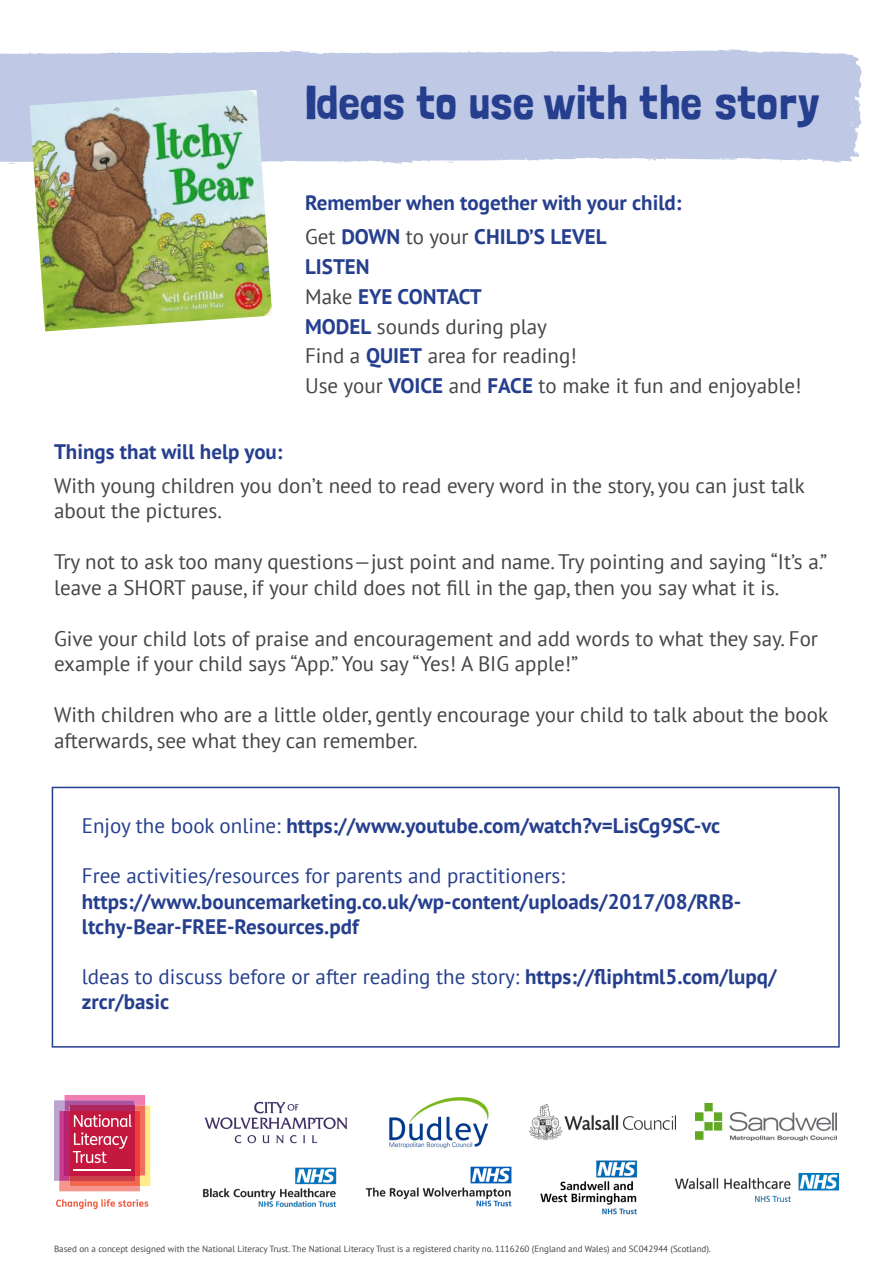
<style>
.page{position:relative;width:893px;height:1263px;background:#fff}
.page>*{position:absolute;margin:0;border:0;box-sizing:border-box;transform-origin:0 0}
.Body_text{font:47.25px "Londrina Solid";color:#253f8e}
.t1{font:21px/25.5px "PT Sans";color:#434547}
.t2{font:700 21px/25.2px "PT Sans";color:#253f8e}
.t3{font:21px/25.2px "PT Sans";color:#253f8e}
.t4{font:9px "PT Sans";color:#434547}
.s1{font-weight:400;color:#434547}
.s2{font-weight:700;color:#253f8e}
.s3{font-weight:400}
.s4{font-weight:700}
</style>
<div class="page">
<svg style="left:54px;top:1095px;width:96px;height:96px;background:#d35973"></svg>
<hr style="left:74px;top:1170px;width:57px;height:1px;background:#fff">
<svg style="left:56px;top:1199px;width:92px;height:10px"></svg>
<img style="left:204px;top:1101px;width:144px;height:43px">
<img style="left:389px;top:1097px;width:100px;height:52px">
<img style="left:530px;top:1104px;width:145px;height:36px">
<img style="left:696px;top:1103px;width:140px;height:38px">
<img style="left:203px;top:1167px;width:134px;height:40px">
<img style="left:365px;top:1166px;width:147px;height:41px">
<img style="left:675px;top:1174px;width:164px;height:27px">
<img style="left:540px;top:1160px;width:97px;height:55px">
<div style="left:52px;top:787px;width:788px;height:260px;border:2px solid #253f8e"></div>
<div style="left:0;top:52px;width:78px;height:112px;background:#bfc9e5"></div>
<svg style="left:78px;top:49px;width:784px;height:115px;background:#c3cce6"></svg>
<img style="left:29px;top:90px;width:243px;height:241px">
<p class="Body_text" style="left:305px;top:75px;width:516px">Ideas to use with the story</p>
<p class="t2" style="left:305px;top:190px;width:378px">Remember when together with your child:</p>
<p class="t2" style="left:305px;top:224px;width:303px"><span class="s1">Get</span> DOWN <span class="s1">to your</span> CHILD’S LEVEL</p>
<p class="t2" style="left:305px;top:254px;width:66px">LISTEN</p>
<p class="t2" style="left:305px;top:283px;width:178px"><span class="s1">Make</span> EYE CONTACT</p>
<p class="t1" style="left:305px;top:313px;width:243px"><span class="s2">MODEL</span> sounds during play</p>
<p class="t1" style="left:305px;top:343px;width:273px">Find a <span class="s2">QUIET</span> area for reading!</p>
<p class="t1" style="left:305px;top:372px;width:498px">Use your <span class="s2">VOICE</span> and <span class="s2">FACE</span> to make it fun and enjoyable!</p>
<p class="t2" style="left:54px;top:438px;width:230px">Things that will help you:</p>
<p class="t1" style="left:54px;top:472px;width:752px">With young children you don’t need to read every word in the story, you can just talk about the pictures.</p>
<p class="t1" style="left:54px;top:548px;width:775px">Try not to ask too many questions—just point and name. Try pointing and saying “It’s a.” leave a SHORT pause, if your child does not fill in the gap, then you say what it is.</p>
<p class="t1" style="left:54px;top:625px;width:766px">Give your child lots of praise and encouragement and add words to what they say. For example if your child says “App.” You say “Yes! A BIG apple!”</p>
<p class="t1" style="left:54px;top:701px;width:776px">With children who are a little older, gently encourage your child to talk about the book afterwards, see what they can remember.</p>
<p class="t2" style="left:82px;top:812px;width:640px"><span class="s3">Enjoy the book online:</span> https://www.youtube.com/watch?v=LisCg9SC-vc</p>
<p class="t3" style="left:82px;top:863px;width:485px">Free activities/resources for parents and practitioners:</p>
<p class="t2" style="left:82px;top:888px;width:661px">https://www.bouncemarketing.co.uk/wp-content/uploads/2017/08/RRB&shy;ltchy-Bear-FREE-Resources.pdf</p>
<p class="t3" style="left:82px;top:964px;width:696px">ldeas to discuss before or after reading the story: <span class="s4">https://fliphtml5.com/lupq/ zrcr/basic</span></p>
<p class="t4" style="left:54px;top:1242px;width:658px">Based on a concept designed with the National Literacy Trust. The National Literacy Trust is a registered charity no. 1116260 (England and Wales) and SC042944 (Scotland).</p>
</div>
